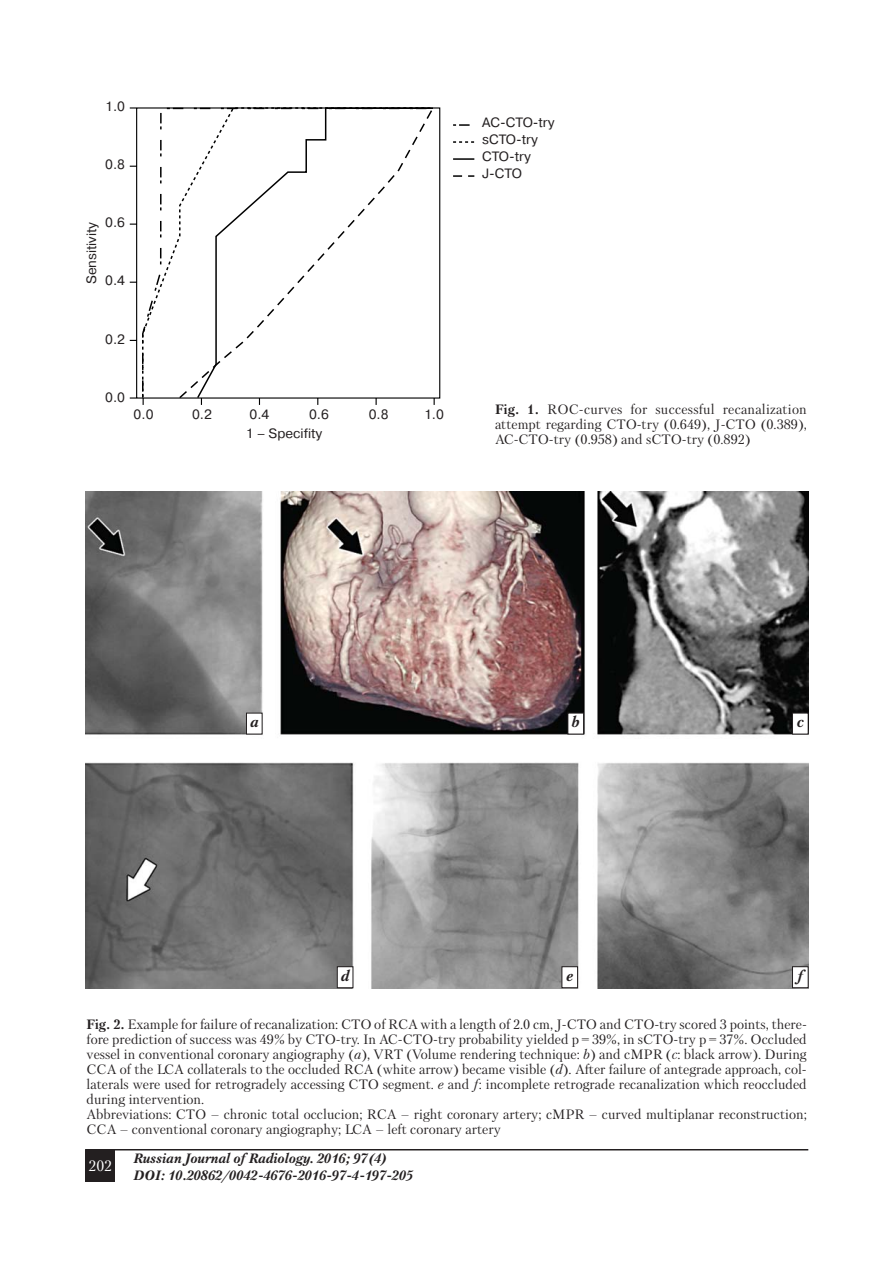
<style>
.page{position:relative;width:893px;height:1263px;background:#fff}
.page>*{position:absolute;margin:0;border:0;box-sizing:border-box;transform-origin:0 0}
.t1{font:italic 700 15px "Petersburg C";color:#231f20}
.t2{font:15px "Petersburg C";color:#fff}
.t3{font:13.5px/15px "Petersburg C";color:#231f20;text-align:justify}
.t4{font:13.5px/17px "Pragmatica C";color:#231f20}
.t5{font:italic 700 13.5px/16.5px "Petersburg C";color:#231f20}
.s1{font-weight:700}
.s2{font-style:italic}
</style>
<div class="page">
<div style="left:85px;top:1150px;width:30px;height:32px;background:#231f20"></div>
<hr style="left:85px;top:1149px;width:723px;height:1px;background:#231f20">
<svg style="left:130px;top:107px;width:311px;height:298px"></svg>
<svg style="left:141px;top:107px;width:55px;height:292px"></svg>
<svg style="left:196px;top:107px;width:238px;height:293px"></svg>
<svg style="left:453px;top:124px;width:17px;height:2px"></svg>
<svg style="left:453px;top:141px;width:21px;height:2px"></svg>
<hr style="left:453px;top:158px;width:21px;height:2px;background:#000">
<svg style="left:453px;top:175px;width:21px;height:2px"></svg>
<img style="left:85px;top:491px;width:723px;height:498px">
<div style="left:246px;top:713px;width:16px;height:21px;background:#fff"></div>
<div style="left:246px;top:713px;width:16px;height:21px;border:1px solid #231f20"></div>
<div style="left:337px;top:967px;width:16px;height:21px;background:#fff"></div>
<div style="left:337px;top:967px;width:16px;height:21px;border:1px solid #231f20"></div>
<div style="left:562px;top:967px;width:15px;height:21px;background:#fff"></div>
<div style="left:561px;top:967px;width:16px;height:21px;border:1px solid #231f20"></div>
<div style="left:792px;top:967px;width:16px;height:21px;background:#fff"></div>
<div style="left:792px;top:967px;width:16px;height:21px;border:1px solid #231f20"></div>
<div style="left:568px;top:713px;width:15px;height:21px;background:#fff"></div>
<div style="left:567px;top:713px;width:16px;height:21px;border:1px solid #231f20"></div>
<div style="left:792px;top:713px;width:16px;height:21px;background:#fff"></div>
<div style="left:792px;top:713px;width:16px;height:21px;border:1px solid #231f20"></div>
<p class="t4" style="left:105px;top:99px;width:21px">1.0</p>
<p class="t4" style="left:105px;top:157px;width:21px">0.8</p>
<p class="t4" style="left:105px;top:216px;width:21px">0.6</p>
<p class="t4" style="left:84px;top:284px;width:64px;rotate:-90deg">Sensitivity</p>
<p class="t4" style="left:105px;top:274px;width:21px">0.4</p>
<p class="t4" style="left:105px;top:332px;width:21px">0.2</p>
<p class="t4" style="left:105px;top:390px;width:21px">0.0</p>
<p class="t4" style="left:134px;top:408px;width:21px">0.0</p>
<p class="t4" style="left:192px;top:408px;width:21px">0.2</p>
<p class="t4" style="left:249px;top:408px;width:21px">0.4</p>
<p class="t4" style="left:309px;top:408px;width:21px">0.6</p>
<p class="t4" style="left:368px;top:408px;width:21px">0.8</p>
<p class="t4" style="left:424px;top:408px;width:21px">1.0</p>
<p class="t4" style="left:246px;top:427px;width:78px">1 – Specifity</p>
<p class="t4" style="left:482px;top:115px;width:74px">AC-CTO-try sCTO-try<br>CTO-try<br>J-CTO</p>
<p class="t3" style="left:495px;top:402px;width:313px"><span class="s1">Fig. 1.</span> ROC-curves for successful recanalization attempt regarding CTO-try (0.649), J-CTO (0.389), AC-CTO-try (0.958) and sCTO-try (0.892)</p>
<p class="t1" style="left:250px;top:716px;width:10px">a</p>
<p class="t1" style="left:571px;top:716px;width:10px">b</p>
<p class="t1" style="left:796px;top:716px;width:9px">c</p>
<p class="t1" style="left:341px;top:969px;width:10px">d</p>
<p class="t1" style="left:566px;top:969px;width:9px">e</p>
<p class="t1" style="left:797px;top:969px;width:6px">f</p>
<p class="t3" style="left:87px;top:1018px;width:721px;text-align:left"><span class="s1">Fig. 2.</span> Example for failure of recanalization: CTO of RCA with a length of 2.0 cm, J-CTO and CTO-try scored 3 points, there&shy;fore prediction of success was 49% by CTO-try. In AC-CTO-try probability yielded p = 39%, in sCTO-try p = 37%. Occluded vessel in conventional coronary angiography (<span class="s2">a</span>), VRT (Volume rendering technique: <span class="s2">b</span>) and cMPR (<span class="s2">c</span>: black arrow). During CCA of the LCA collaterals to the occluded RCA (white arrow) became visible (<span class="s2">d</span>). After failure of antegrade approach, col&shy;laterals were used for retrogradely accessing CTO segment. <span class="s2">e</span> and <span class="s2">f</span>: incomplete retrograde recanalization which reoccluded during intervention.<br>Abbreviations: CTO – chronic total occlucion; RCA – right coronary artery; cMPR – curved multiplanar reconstruction; CCA – conventional coronary angiography; LCA – left coronary artery</p>
<p class="t2" style="left:88px;top:1158px;width:25px">202</p>
<p class="t5" style="left:133px;top:1151px;width:281px">Russian Journal of Radiology. 2016; 97(4)<br>DOI: 10.20862/0042-4676-2016-97-4-197-205</p>
</div>
